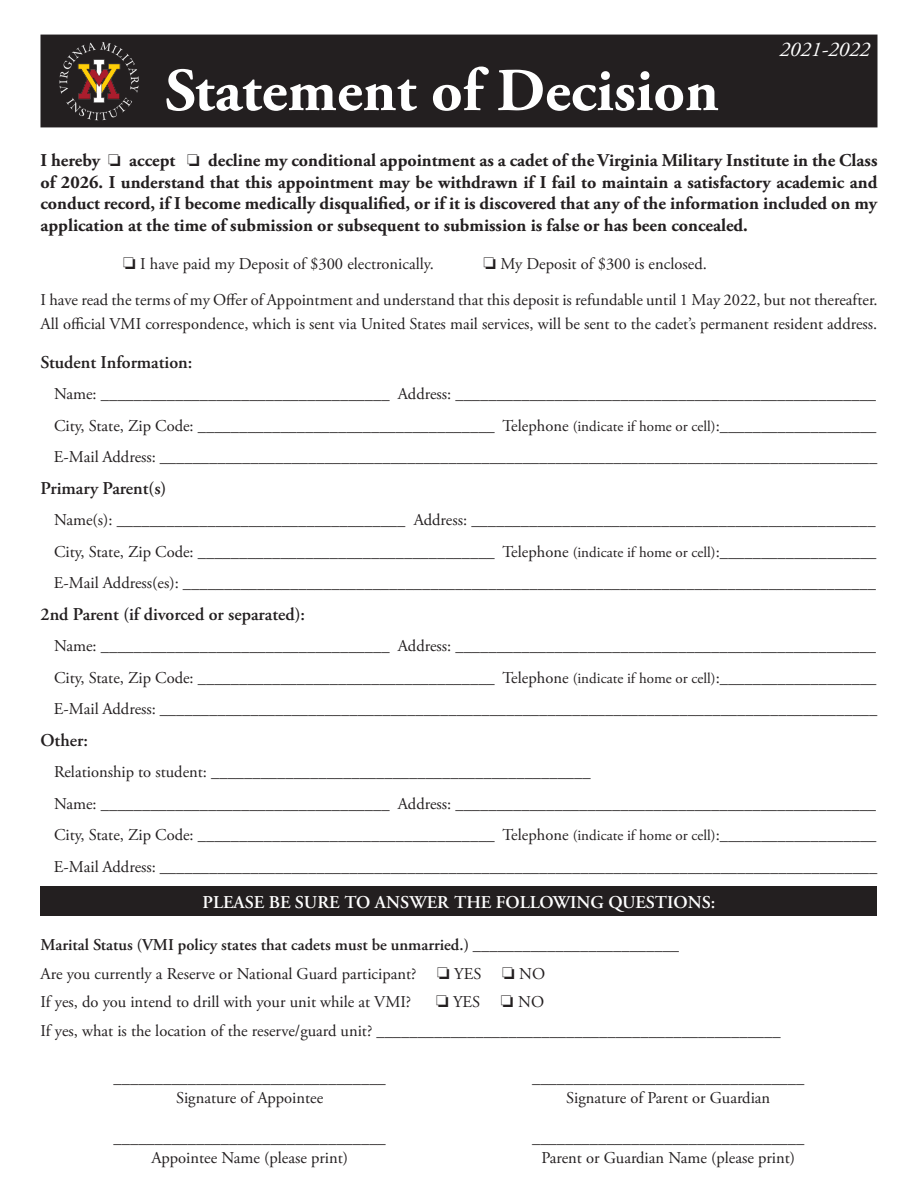
<style>
.page{position:relative;width:918px;height:1188px;background:#fff}
.page>*{position:absolute;margin:0;border:0;box-sizing:border-box;transform-origin:0 0}
.t1{font:700 60.9px "Adobe Garamond Pro";color:#fff}
.t2{font:italic 21px "Adobe Garamond Pro";color:#fff}
.t3{font:700 18px/21.6px "Adobe Garamond Pro";color:#231f20;text-align:justify}
.t4{font:600 18px "Adobe Garamond Pro";color:#231f20}
.t5{font:600 18px "Adobe Garamond Pro";color:#fff}
.t6{font:16.5px/31.5px "Adobe Garamond Pro";color:#231f20;text-align:center}
.t7{font:600 16.5px "Adobe Garamond Pro";color:#231f20}
.s1{font-size:15px}
</style>
<div class="page">
<div style="left:40px;top:887px;width:838px;height:29px;background:#231f20"></div>
<div style="left:41px;top:35px;width:836px;height:92px;background:#231f20"></div>
<img style="left:59px;top:42px;width:80px;height:79px">
<h1 class="t1" style="left:165px;top:55px;width:555px">Statement of Decision</h1>
<p class="t2" style="left:779px;top:37px;width:92px">2021-2022</p>
<p class="t3" style="left:40px;top:150px;width:838px">I hereby ❏ accept ❏ decline my conditional appointment as a cadet of the Virginia Military Institute in the Class of 2026. I understand that this appointment may be withdrawn if I fail to maintain a satisfactory academic and conduct record, if I become medically disqualified, or if it is discovered that any of the information included on my application at the time of submission or subsequent to submission is false or has been concealed.</p>
<p class="t6" style="left:123px;top:248px;width:312px">❏ I have paid my Deposit of $300 electronically.</p>
<p class="t6" style="left:40px;top:246px;width:839px;line-height:36px;text-align:left;text-indent:443px">❏ My Deposit of $300 is enclosed.<br>I have read the terms of my Offer of Appointment and understand that this deposit is refundable until 1 May 2022, but not thereafter.</p>
<p class="t6" style="left:40px;top:309px;width:838px">All official VMI correspondence, which is sent via United States mail services, will be sent to the cadet’s permanent resident address.</p>
<p class="t4" style="left:40px;top:351px;width:153px">Student Information:</p>
<p class="t6" style="left:54px;top:379px;width:825px;text-align:justify">Name: ___________________________________ Address: ___________________________________________________ City, State, Zip Code: ____________________________________ Telephone <span class="s1">(indicate if home or cell)</span>:___________________ E-Mail Address: _______________________________________________________________________________________</p>
<p class="t4" style="left:40px;top:477px;width:127px">Primary Parent(s)</p>
<p class="t6" style="left:54px;top:505px;width:824px;text-align:justify">Name(s): ___________________________________ Address: _________________________________________________ City, State, Zip Code: ____________________________________ Telephone <span class="s1">(indicate if home or cell)</span>:___________________ E-Mail Address(es): ____________________________________________________________________________________</p>
<p class="t4" style="left:40px;top:603px;width:266px">2nd Parent (if divorced or separated):</p>
<p class="t6" style="left:54px;top:631px;width:825px;text-align:justify">Name: ___________________________________ Address: ___________________________________________________ City, State, Zip Code: ____________________________________ Telephone <span class="s1">(indicate if home or cell)</span>:___________________ E-Mail Address: _______________________________________________________________________________________</p>
<p class="t4" style="left:40px;top:729px;width:49px">Other:</p>
<p class="t6" style="left:54px;top:757px;width:825px;text-align:left">Relationship to student: ______________________________________________<br>Name: ___________________________________ Address: ___________________________________________________ City, State, Zip Code: ____________________________________ Telephone <span class="s1">(indicate if home or cell)</span>:___________________ E-Mail Address: _______________________________________________________________________________________</p>
<p class="t5" style="left:202px;top:891px;width:515px">PLEASE BE SURE TO ANSWER THE FOLLOWING QUESTIONS:</p>
<p class="t7" style="left:40px;top:936px;width:640px">Marital Status (VMI policy states that cadets must be unmarried.) _________________________</p>
<p class="t6" style="left:40px;top:958px;width:378px">Are you currently a Reserve or National Guard participant?</p>
<p class="t6" style="left:437px;top:958px;width:46px">❏ YES</p>
<p class="t6" style="left:502px;top:958px;width:45px">❏ NO</p>
<p class="t6" style="left:40px;top:987px;width:372px">If yes, do you intend to drill with your unit while at VMI?</p>
<p class="t6" style="left:40px;top:988px;width:742px;line-height:28.5px;text-align:left;text-indent:396px">❏ YES ❏ NO<br>If yes, what is the location of the reserve/guard unit? _________________________________________________</p>
<p class="t6" style="left:114px;top:1069px;width:274px;line-height:19.8px">_________________________________<br>Signature of Appointee</p>
<p class="t6" style="left:114px;top:1128px;width:274px;line-height:19.8px">_________________________________<br>Appointee Name (please print)</p>
<p class="t6" style="left:532px;top:1069px;width:274px;line-height:19.8px">_________________________________<br>Signature of Parent or Guardian</p>
<p class="t6" style="left:532px;top:1128px;width:274px;line-height:19.8px">_________________________________<br>Parent or Guardian Name (please print)</p>
</div>
